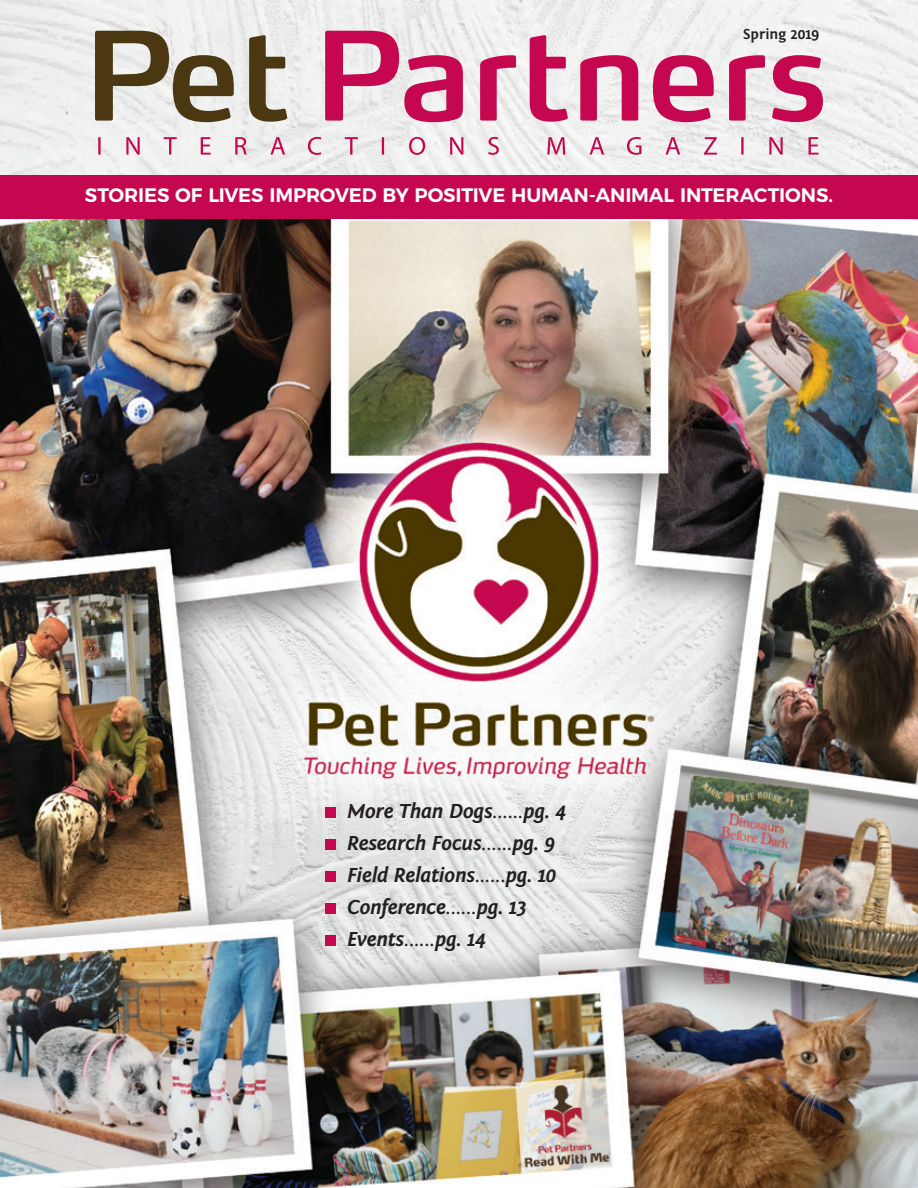
<style>
.page{position:relative;width:918px;height:1188px;background:#fff}
.page>*{position:absolute;margin:0;border:0;box-sizing:border-box;transform-origin:0 0}
.t1{font:italic 700 21px/32px "Fontin Sans";letter-spacing:-.01em;color:#231f20}
.t2{font:600 19.5px "Montserrat";letter-spacing:-.01em;color:#fff}
.t3{font:700 15px "Fontin Sans";color:#231f20}
.s1{font-weight:400;font-style:normal}
</style>
<div class="page">
<img style="left:0;top:0;width:918px;height:1188px">
<div style="left:0;top:175px;width:918px;height:43px;background:#c50750"></div>
<svg style="left:95px;top:31px;width:139px;height:91px"></svg>
<svg style="left:249px;top:35px;width:38px;height:87px"></svg>
<svg style="left:325px;top:31px;width:138px;height:91px"></svg>
<svg style="left:480px;top:55px;width:36px;height:66px"></svg>
<svg style="left:530px;top:35px;width:38px;height:87px"></svg>
<svg style="left:580px;top:55px;width:58px;height:66px"></svg>
<svg style="left:653px;top:55px;width:61px;height:67px"></svg>
<svg style="left:729px;top:55px;width:36px;height:66px"></svg>
<svg style="left:772px;top:55px;width:51px;height:67px"></svg>
<svg style="left:98px;top:137px;width:721px;height:18px"></svg>
<div style="left:325px;top:808px;width:11px;height:10px;background:#c50750"></div>
<div style="left:325px;top:839px;width:11px;height:11px;background:#c50750"></div>
<div style="left:325px;top:871px;width:11px;height:11px;background:#c50750"></div>
<div style="left:325px;top:903px;width:11px;height:11px;background:#c50750"></div>
<div style="left:325px;top:935px;width:11px;height:11px;background:#c50750"></div>
<p class="t3" style="left:743px;top:26px;width:77px">Spring 2019</p>
<p class="t2" style="left:85px;top:180px;width:750px">STORIES OF LIVES IMPROVED BY POSITIVE HUMAN-ANIMAL INTERACTIONS.</p>
<p class="t1" style="left:347px;top:796px;width:220px">More Than Dogs<span class="s1">......</span>pg. 4<br>Research Focus<span class="s1">......</span>pg. 9<br>Field Relations<span class="s1">......</span>pg. 10<br>Conference<span class="s1">......</span>pg. 13<br>Events<span class="s1">......</span>pg. 14</p>
</div>
